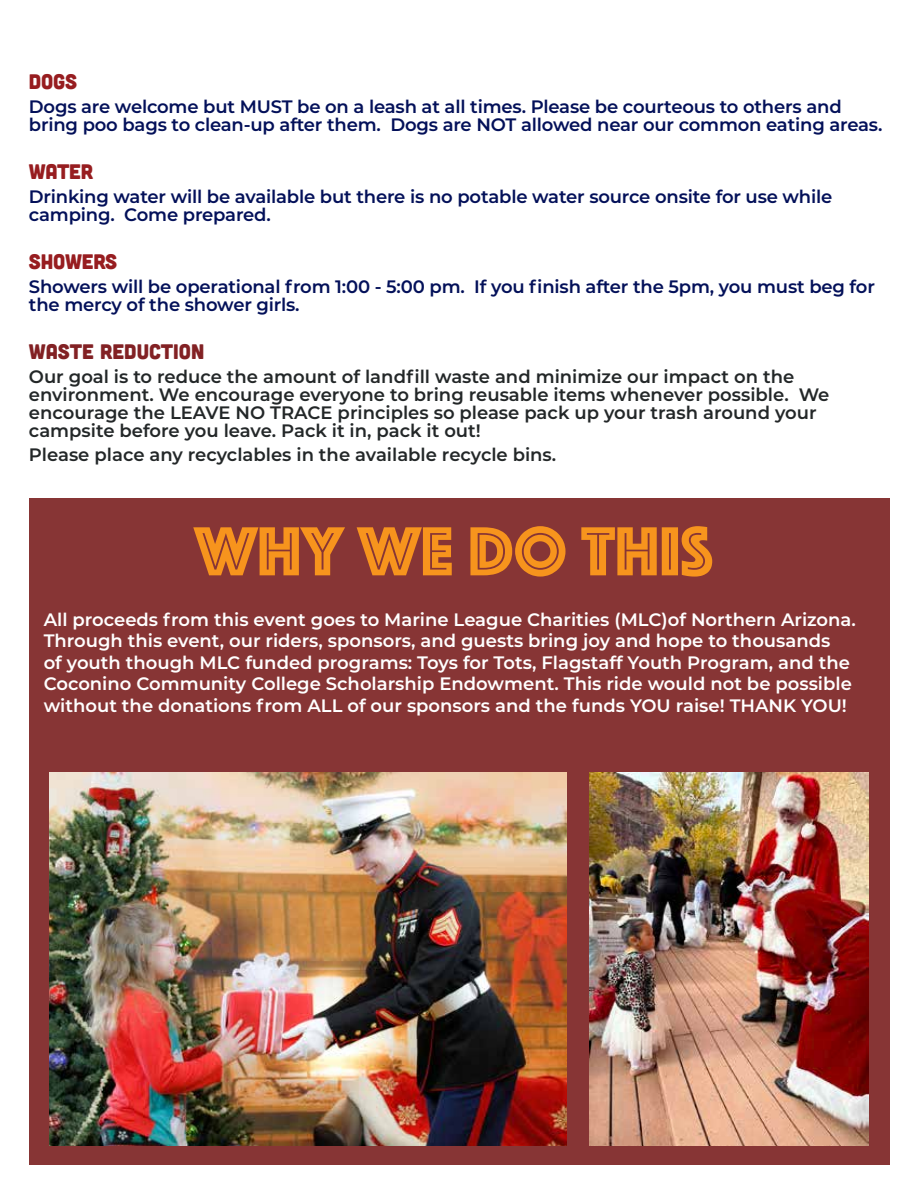
<style>
.page{position:relative;width:918px;height:1188px;background:#fff}
.page>*{position:absolute;margin:0;border:0;box-sizing:border-box;transform-origin:0 0}
.t1{font:72px "Phosphate Inline";color:#f7941d}
.t2{font:21px "Cubano";letter-spacing:-.01em;color:#971d20}
.t3{font:21px "Cubano";color:#822124}
.t4{font:600 18px/21.6px "Montserrat";color:#fff}
.t5{font:600 18px/18px "Montserrat";letter-spacing:-.01em;color:#031059}
.t6{font:600 18px/18px "Montserrat";color:#232728}
</style>
<div class="page">
<div style="left:29px;top:498px;width:860px;height:667px;background:#873535"></div>
<img style="left:50px;top:773px;width:517px;height:372px">
<img style="left:590px;top:773px;width:279px;height:372px">
<p class="t2" style="left:29px;top:68px;width:50px">DOGS</p>
<p class="t5" style="left:29px;top:97px;width:855px">Dogs are welcome but MUST be on a leash at all times. Please be courteous to others and bring poo bags to clean-up after them. Dogs are NOT allowed near our common eating areas.</p>
<p class="t2" style="left:29px;top:158px;width:66px">WATER</p>
<p class="t5" style="left:29px;top:187px;width:805px">Drinking water will be available but there is no potable water source onsite for use while camping. Come prepared.</p>
<p class="t2" style="left:29px;top:248px;width:90px">SHOWERS</p>
<p class="t5" style="left:29px;top:277px;width:848px">Showers will be operational from 1:00 - 5:00 pm. If you finish after the 5pm, you must beg for the mercy of the shower girls.</p>
<p class="t3" style="left:29px;top:338px;width:177px">WASTE REDUCTION</p>
<p class="t6" style="left:29px;top:367px;width:802px">Our goal is to reduce the amount of landfill waste and minimize our impact on the environment. We encourage everyone to bring reusable items whenever possible. We encourage the LEAVE NO TRACE principles so please pack up your trash around your campsite before you leave. Pack it in, pack it out!</p>
<p class="t6" style="left:29px;top:445px;width:529px">Please place any recyclables in the available recycle bins.</p>
<h1 class="t1" style="left:195px;top:500px;width:520px">WHY WE DO THIS</h1>
<p class="t4" style="left:44px;top:608px;width:814px">All proceeds from this event goes to Marine League Charities (MLC)of Northern Arizona.<br>Through this event, our riders, sponsors, and guests bring joy and hope to thousands<br>of youth though MLC funded programs: Toys for Tots, Flagstaff Youth Program, and the Coconino Community College Scholarship Endowment. This ride would not be possible without the donations from ALL of our sponsors and the funds YOU raise! THANK YOU!</p>
</div>
